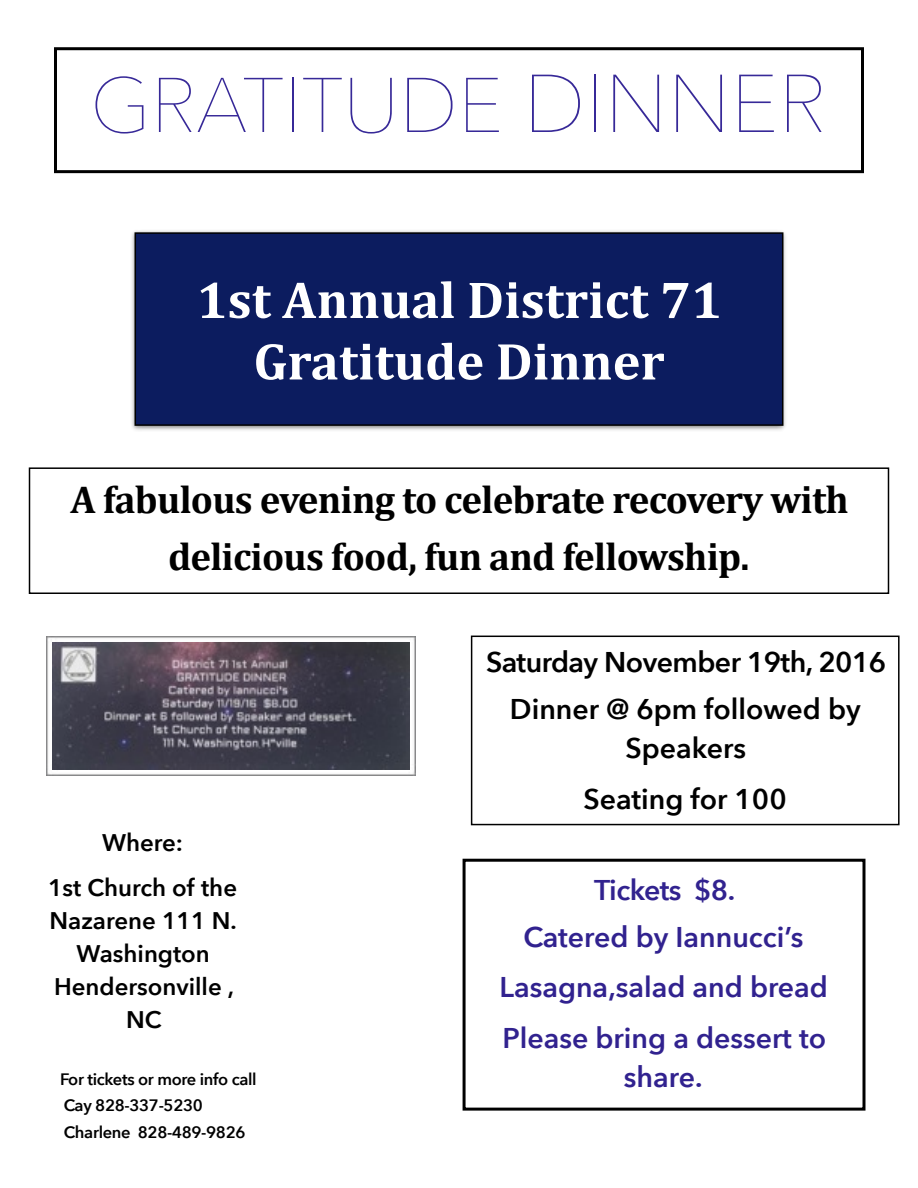
<style>
.page{position:relative;width:918px;height:1188px;background:#fff}
.page>*{position:absolute;margin:0;border:0;box-sizing:border-box;transform-origin:0 0}
.t1{font:200 76.5px "Avenir Next";color:#372998}
.t2{font:700 52.5px/61.5px "Cambria";color:#fff;text-align:center}
.t3{font:700 39px/57px "Cambria";letter-spacing:-.02em;color:#000;text-align:center}
.t4{font:600 28.5px/46.5px "Avenir Next";color:#31228f;text-align:center}
.t5{font:600 28.5px/46.5px "Avenir Next";letter-spacing:-.02em;color:#000;text-align:center}
.t6{font:600 28.5px/51px "Avenir Next";color:#000;text-align:center}
.t7{font:600 24px/33px "Avenir Next";color:#000;text-align:center}
.t8{font:600 16.5px/27px "Avenir Next";letter-spacing:-.02em;color:#000}
.s1{font-size:81px}
</style>
<div class="page">
<div style="left:54px;top:47px;width:810px;height:126px;border:3px solid #000"></div>
<img style="left:47px;top:636px;width:369px;height:139px">
<div style="left:29px;top:467px;width:860px;height:127px;border:2px solid #000"></div>
<img style="left:131px;top:230px;width:655px;height:201px">
<div style="left:135px;top:233px;width:648px;height:192px;background:#0c1c5f"></div>
<div style="left:135px;top:232px;width:648px;height:194px;border:2px solid #000"></div>
<div style="left:463px;top:859px;width:403px;height:252px;border:3px solid #000"></div>
<div style="left:471px;top:636px;width:429px;height:189px;border:2px solid #000"></div>
<h1 class="t1" style="left:90px;top:41px;width:738px">GRATITUDE <span class="s1">DINNER</span></h1>
<h2 class="t2" style="left:196px;top:268px;width:527px">1st Annual District 71<br>Gratitude Dinner</h2>
<h3 class="t3" style="left:70px;top:470px;width:780px">A fabulous evening to celebrate recovery with delicious food, fun and fellowship.</h3>
<p class="t7" style="left:48px;top:819px;width:191px;line-height:45px">Where:<br>1st Church of the</p>
<p class="t7" style="left:49px;top:903px;width:189px">Nazarene 111 N.<br>Washington<br>Hendersonville ,<br>NC</p>
<p class="t8" style="left:60px;top:1065px;width:198px">For tickets or more info call<br>Cay 828-337-5230<br>Charlene 828-489-9826</p>
<p class="t5" style="left:486px;top:638px;width:402px">Saturday November 19th, 2016<br>Dinner @ 6pm followed by</p>
<p class="t6" style="left:584px;top:721px;width:205px">Speakers<br>Seating for 100</p>
<p class="t4" style="left:523px;top:866px;width:281px">Tickets $8.<br>Catered by Iannucci’s</p>
<p class="t4" style="left:499px;top:961px;width:330px;line-height:51px;text-align:left">Lasagna,salad and bread<br>Please bring a dessert to</p>
<p class="t4" style="left:624px;top:1054px;width:80px">share.</p>
</div>
